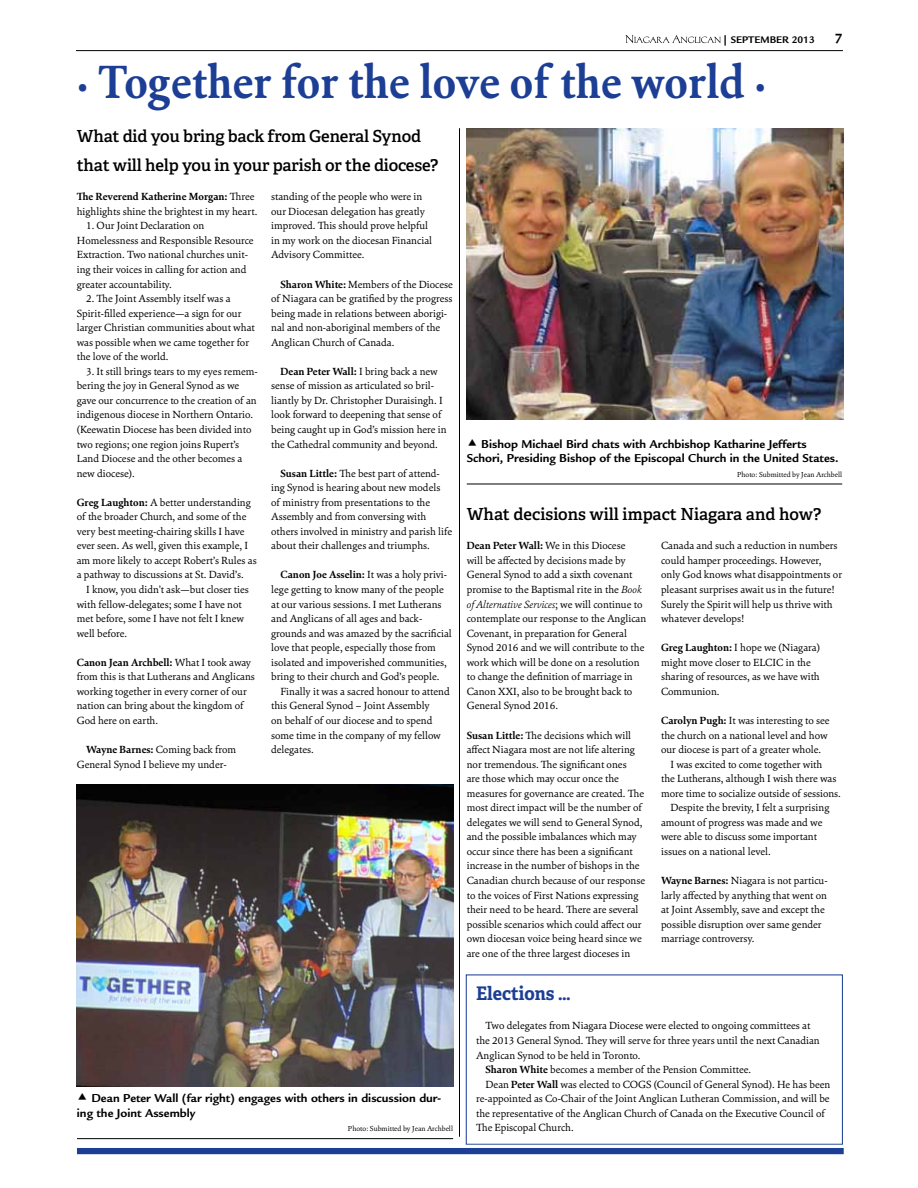
<style>
.page{position:relative;width:918px;height:1188px;background:#fff}
.page>*{position:absolute;margin:0;border:0;box-sizing:border-box;transform-origin:0 0}
.t1{font:700 46.8px "Cala";color:#1c3e94;scale:.95 1}
.t2{font:700 18.75px "Adelle";color:#1c3e94;scale:.95 1}
.t3{font:600 16.65px/29.1px "Adelle";letter-spacing:-.01em;color:#000}
.t4{font:700 14.55px "Legacy Sans";color:#000}
.t5{font:700 12.45px/14.5px "Legacy Sans";color:#000}
.t6{font:10.35px/14.5px "Cala";color:#000}
.t7{font:700 10.35px "Legacy Sans";color:#000}
.t8{font:7.2px "Cala";color:#000}
.s1{font-weight:700}
.s2{font-weight:300;font-style:italic}
</style>
<div class="page">
<svg style="left:625px;top:35px;width:96px;height:8px"></svg>
<hr style="left:76px;top:50px;width:767px;height:1px;background:#000">
<img style="left:77px;top:784px;width:375px;height:302px">
<img style="left:467px;top:128px;width:376px;height:292px">
<hr style="left:77px;top:1138px;width:376px;height:1px;background:#000">
<hr style="left:467px;top:484px;width:375px;height:1px;background:#000">
<hr style="left:459px;top:128px;width:1px;height:1009px;background:#000">
<div style="left:466px;top:974px;width:377px;height:171px;border:1px solid #1c3e94"></div>
<svg style="left:77px;top:1141px;width:767px;height:14px"></svg>
<div style="left:77px;top:1148px;width:767px;height:6px;background:#1c3e94"></div>
<p class="t7" style="left:723px;top:34px;width:93px">| SePtemBer 2013</p>
<h3 class="t4" style="left:835px;top:30px;width:10px">7</h3>
<h1 class="t1" style="left:77px;top:53px;width:727px">· Together for the love of the world ·</h1>
<h3 class="t3" style="left:77px;top:122px;width:363px">What did you bring back from General Synod that will help you in your parish or the diocese?</h3>
<p class="t6" style="left:77px;top:189px;width:182px"><span class="s1">The Reverend Katherine Morgan:</span> Three highlights shine the brightest in my heart.</p>
<p class="t6" style="left:77px;top:219px;width:178px;text-indent:9px">1. Our Joint Declaration on Homelessness and Responsible Resource Extraction. Two national churches unit&shy;ing their voices in calling for action and greater accountability.</p>
<p class="t6" style="left:77px;top:291px;width:180px;text-indent:9px">2. The Joint Assembly itself was a Spirit-filled experience—a sign for our larger Christian communities about what was possible when we came together for the love of the world.</p>
<p class="t6" style="left:77px;top:364px;width:183px;text-indent:9px">3. It still brings tears to my eyes remem&shy;bering the joy in General Synod as we gave our concurrence to the creation of an indigenous diocese in Northern Ontario. (Keewatin Diocese has been divided into two regions; one region joins Rupert’s Land Diocese and the other becomes a new diocese).</p>
<p class="t6" style="left:77px;top:495px;width:181px"><span class="s1">Greg Laughton:</span> A better understanding of the broader Church, and some of the very best meeting-chairing skills I have ever seen. As well, given this example, I am more likely to accept Robert’s Rules as a pathway to discussions at St. David’s.</p>
<p class="t6" style="left:77px;top:582px;width:174px;text-indent:9px">I know, you didn't ask—but closer ties with fellow-delegates; some I have not met before, some I have not felt I knew well before.</p>
<p class="t6" style="left:77px;top:655px;width:180px"><span class="s1">Canon Jean Archbell:</span> What I took away from this is that Lutherans and Anglicans working together in every corner of our nation can bring about the kingdom of God here on earth.</p>
<p class="t6" style="left:77px;top:742px;width:161px;text-indent:9px"><span class="s1">wayne Barnes:</span> Coming back from<br>General Synod I believe my under-</p>
<p class="t6" style="left:271px;top:189px;width:163px">standing of the people who were in our Diocesan delegation has greatly improved. This should prove helpful in my work on the diocesan Financial<br>Advisory Committee.</p>
<p class="t6" style="left:271px;top:277px;width:183px;text-indent:9px"><span class="s1">Sharon white:</span> Members of the Diocese of Niagara can be gratified by the progress being made in relations between aborigi&shy;nal and non-aboriginal members of the Anglican Church of Canada.</p>
<p class="t6" style="left:271px;top:364px;width:177px;text-indent:9px"><span class="s1">Dean Peter wall:</span> I bring back a new sense of mission as articulated so bril&shy;liantly by Dr. Christopher Duraisingh. I look forward to deepening that sense of being caught up in God’s mission here in the Cathedral community and beyond.</p>
<p class="t6" style="left:271px;top:466px;width:182px;text-indent:9px"><span class="s1">Susan Little:</span> The best part of attend&shy;ing Synod is hearing about new models<br>of ministry from presentations to the Assembly and from conversing with others involved in ministry and parish life about their challenges and triumphs.</p>
<p class="t6" style="left:271px;top:568px;width:182px;text-indent:9px"><span class="s1">Canon Joe Asselin:</span> It was a holy privi&shy;lege getting to know many of the people at our various sessions. I met Lutherans and Anglicans of all ages and back&shy;grounds and was amazed by the sacrificial love that people, especially those from isolated and impoverished communities, bring to their church and God’s people.</p>
<p class="t6" style="left:271px;top:684px;width:180px;text-indent:9px">Finally it was a sacred honour to attend this General Synod – Joint Assembly<br>on behalf of our diocese and to spend some time in the company of my fellow delegates.</p>
<p class="t5" style="left:77px;top:1091px;width:366px;text-indent:15px">Dean Peter Wall (far right) engages with others in discussion dur&shy;ing the Joint Assembly</p>
<p class="t8" style="left:348px;top:1124px;width:107px">Photo: Submitted by Jean Archbell</p>
<p class="t5" style="left:467px;top:436px;width:373px;text-indent:15px">Bishop michael Bird chats with Archbishop Katharine Jefferts<br>Schori, Presiding Bishop of the episcopal Church in the United States.</p>
<p class="t8" style="left:737px;top:470px;width:107px">Photo: Submitted by Jean Archbell</p>
<h3 class="t3" style="left:467px;top:500px;width:356px">What decisions will impact Niagara and how?</h3>
<p class="t6" style="left:467px;top:539px;width:181px"><span class="s1">Dean Peter wall:</span> We in this Diocese<br>will be affected by decisions made by General Synod to add a sixth covenant promise to the Baptismal rite in the <span class="s2">Book of Alternative Services</span>; we will continue to contemplate our response to the Anglican Covenant, in preparation for General Synod 2016 and we will contribute to the work which will be done on a resolution to change the definition of marriage in Canon XXI, also to be brought back to General Synod 2016.</p>
<p class="t6" style="left:467px;top:728px;width:180px"><span class="s1">Susan Little:</span> The decisions which will affect Niagara most are not life altering nor tremendous. The significant ones<br>are those which may occur once the measures for governance are created. The most direct impact will be the number of delegates we will send to General Synod, and the possible imbalances which may occur since there has been a significant increase in the number of bishops in the Canadian church because of our response to the voices of First Nations expressing their need to be heard. There are several possible scenarios which could affect our own diocesan voice being heard since we are one of the three largest dioceses in</p>
<p class="t6" style="left:661px;top:539px;width:183px">Canada and such a reduction in numbers could hamper proceedings. However, only God knows what disappointments or pleasant surprises await us in the future!<br>Surely the Spirit will help us thrive with whatever develops!</p>
<p class="t6" style="left:661px;top:640px;width:160px"><span class="s1">Greg Laughton:</span> I hope we (Niagara) might move closer to ELCIC in the sharing of resources, as we have with<br>Communion.</p>
<p class="t6" style="left:661px;top:713px;width:170px"><span class="s1">Carolyn Pugh:</span> It was interesting to see</p>
<p class="t6" style="left:661px;top:728px;width:168px">the church on a national level and how</p>
<p class="t6" style="left:661px;top:742px;width:162px">our diocese is part of a greater whole.</p>
<p class="t6" style="left:670px;top:757px;width:153px">I was excited to come together with</p>
<p class="t6" style="left:661px;top:771px;width:177px">the Lutherans, although I wish there was</p>
<p class="t6" style="left:661px;top:786px;width:181px">more time to socialize outside of sessions.</p>
<p class="t6" style="left:670px;top:800px;width:160px">Despite the brevity, I felt a surprising</p>
<p class="t6" style="left:661px;top:815px;width:163px">amount of progress was made and we</p>
<p class="t6" style="left:661px;top:830px;width:157px">were able to discuss some important</p>
<p class="t6" style="left:661px;top:844px;width:111px">issues on a national level.</p>
<p class="t6" style="left:661px;top:873px;width:168px"><span class="s1">wayne Barnes:</span> Niagara is not particu&shy;larly affected by anything that went on at Joint Assembly, save and except the possible disruption over same gender marriage controversy.</p>
<h2 class="t2" style="left:476px;top:982px;width:101px">Elections …</h2>
<p class="t6" style="left:485px;top:1019px;width:326px">Two delegates from Niagara Diocese were elected to ongoing committees at</p>
<p class="t6" style="left:476px;top:1033px;width:345px">the 2013 General Synod. They will serve for three years until the next Canadian</p>
<p class="t6" style="left:476px;top:1048px;width:166px">Anglican Synod to be held in Toronto.</p>
<p class="t6" style="left:485px;top:1062px;width:267px"><span class="s1">Sharon white</span> becomes a member of the Pension Committee.</p>
<p class="t6" style="left:485px;top:1077px;width:346px">Dean <span class="s1">Peter wall</span> was elected to COGS (Council of General Synod). He has been</p>
<p class="t6" style="left:476px;top:1091px;width:355px">re-appointed as Co-Chair of the Joint Anglican Lutheran Commission, and will be</p>
<p class="t6" style="left:476px;top:1106px;width:350px">the representative of the Anglican Church of Canada on the Executive Council of</p>
<p class="t6" style="left:476px;top:1120px;width:99px">The Episcopal Church.</p>
</div>
